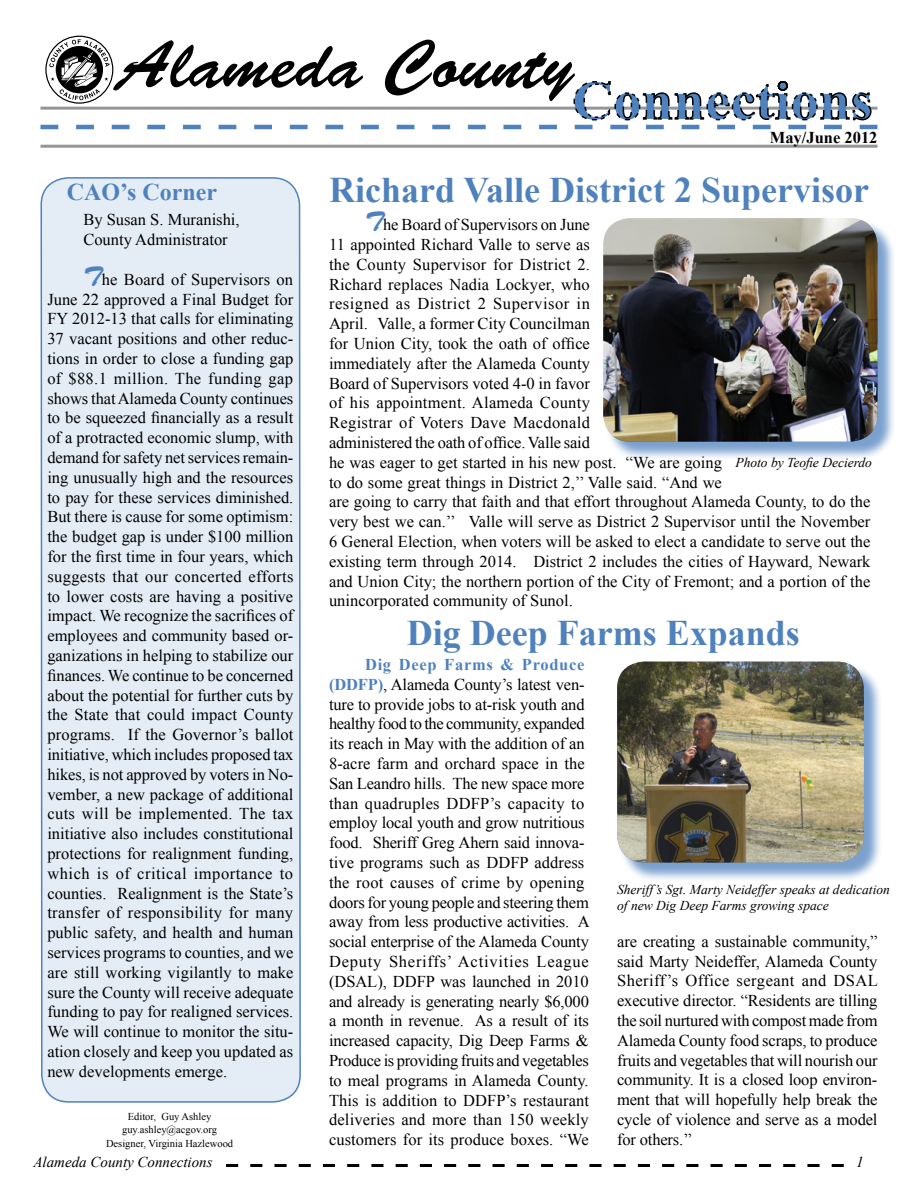
<style>
.page{position:relative;width:918px;height:1188px;background:#fff}
.page>*{position:absolute;margin:0;border:0;box-sizing:border-box;transform-origin:0 0}
.t1{font:67.5px "Brush Script Std";color:#000}
.t2{font:700 36px "Times New Roman";color:#4f81bd}
.t3{font:700 24px "Times New Roman";color:#4f81bd}
.t4{font:16.5px/19.8px "Times New Roman";color:#000}
.t5{font:700 16.5px "Times New Roman";color:#000}
.t6{font:italic 15px "Times New Roman";color:#000}
.t7{font:italic 13.5px/16.2px "Times New Roman";color:#000}
.t8{font:10.5px/13.5px "Times New Roman";color:#000;text-align:center}
.s1{font-family:"Brush Script Std";font-size:27px;color:#4f81bd}
.s2{font-weight:700;color:#4f81bd}
</style>
<div class="page">
<svg style="left:302px;top:1164px;width:542px;height:3px"></svg>
<hr style="left:40px;top:145px;width:838px;height:3px;background:#939598">
<svg style="left:40px;top:35px;width:262px;height:1132px;background:#e5ecf5"></svg>
<svg style="left:40px;top:39px;width:838px;height:90px"></svg>
<div style="left:605px;top:220px;width:292px;height:241px;background:#4f81bd;opacity:.75"></div>
<img style="left:603px;top:218px;width:275px;height:224px">
<div style="left:619px;top:663px;width:264px;height:219px;background:#4f81bd;opacity:.75"></div>
<img style="left:617px;top:662px;width:247px;height:201px">
<h1 class="t1" style="left:118px;top:27px;width:457px">Alameda County</h1>
<p class="t5" style="left:770px;top:126px;width:109px">May/June 2012</p>
<h3 class="t3" style="left:67px;top:176px;width:152px">CAO’s Corner</h3>
<h2 class="t2" style="left:329px;top:165px;width:541px">Richard Valle District 2 Supervisor</h2>
<p class="t4" style="left:83px;top:210px;width:158px">By Susan S. Muranishi,<br>County Administrator</p>
<p class="t4" style="left:47px;top:269px;width:248px;text-align:justify;text-indent:36px"><span class="s1">T</span>he Board of Supervisors on June 22 approved a Final Budget for FY 2012-13 that calls for eliminating 37 vacant positions and other reduc&shy;tions in order to close a funding gap of $88.1 million. The funding gap shows that Alameda County continues to be squeezed financially as a result of a protracted economic slump, with demand for safety net services remain&shy;ing unusually high and the resources to pay for these services diminished.<br>But there is cause for some optimism: the budget gap is under $100 million for the first time in four years, which suggests that our concerted efforts to lower costs are having a positive impact. We recognize the sacrifices of employees and community based or&shy;ganizations in helping to stabilize our finances. We continue to be concerned about the potential for further cuts by the State that could impact County programs. If the Governor’s ballot initiative, which includes proposed tax hikes, is not approved by voters in No&shy;vember, a new package of additional cuts will be implemented. The tax initiative also includes constitutional protections for realignment funding, which is of critical importance to counties. Realignment is the State’s transfer of responsibility for many public safety, and health and human services programs to counties, and we are still working vigilantly to make sure the County will receive adequate funding to pay for realigned services.<br>We will continue to monitor the situ&shy;ation closely and keep you updated as new developments emerge.</p>
<p class="t4" style="left:329px;top:214px;width:543px;text-indent:36px"><span class="s1">T</span>he Board of Supervisors on June<br>11 appointed Richard Valle to serve as<br>the County Supervisor for District 2.<br>Richard replaces Nadia Lockyer, who<br>resigned as District 2 Supervisor in<br>April. Valle, a former City Councilman<br>for Union City, took the oath of office<br>immediately after the Alameda County<br>Board of Supervisors voted 4-0 in favor<br>of his appointment. Alameda County<br>Registrar of Voters Dave Macdonald<br>administered the oath of office. Valle said<br>he was eager to get started in his new post. “We are going<br>to do some great things in District 2,’’ Valle said. “And we<br>are going to carry that faith and that effort throughout Alameda County, to do the very best we can.’’ Valle will serve as District 2 Supervisor until the November 6 General Election, when voters will be asked to elect a candidate to serve out the existing term through 2014. District 2 includes the cities of Hayward, Newark and Union City; the northern portion of the City of Fremont; and a portion of the unincorporated community of Sunol.</p>
<h2 class="t2" style="left:407px;top:608px;width:395px">Dig Deep Farms Expands</h2>
<p class="t7" style="left:735px;top:454px;width:138px">Photo by Teofie Decierdo</p>
<p class="t4" style="left:329px;top:654px;width:262px;text-indent:36px"><span class="s2">Dig Deep Farms &amp; Produce (DDFP)</span>, Alameda County’s latest ven&shy;ture to provide jobs to at-risk youth and healthy food to the community, expanded its reach in May with the addition of an 8-acre farm and orchard space in the San Leandro hills. The new space more than quadruples DDFP’s capacity to employ local youth and grow nutritious food. Sheriff Greg Ahern said innova&shy;tive programs such as DDFP address the root causes of crime by opening doors for young people and steering them away from less productive activities. A social enterprise of the Alameda County Deputy Sheriffs’ Activities League (DSAL), DDFP was launched in 2010 and already is generating nearly $6,000 a month in revenue. As a result of its increased capacity, Dig Deep Farms &amp; Produce is providing fruits and vegetables to meal programs in Alameda County.<br>This is addition to DDFP’s restaurant deliveries and more than 150 weekly customers for its produce boxes. “We</p>
<p class="t7" style="left:617px;top:881px;width:274px">Sheriff’s Sgt. Marty Neideffer speaks at dedication of new Dig Deep Farms growing space</p>
<p class="t4" style="left:617px;top:931px;width:262px;text-align:justify">are creating a sustainable community,” said Marty Neideffer, Alameda County Sheriff’s Office sergeant and DSAL executive director. “Residents are tilling the soil nurtured with compost made from Alameda County food scraps, to produce fruits and vegetables that will nourish our community. It is a closed loop environ&shy;ment that will hopefully help break the cycle of violence and serve as a model for others.’’</p>
<p class="t8" style="left:106px;top:1109px;width:129px">Editor, Guy Ashley guy.ashley@acgov.org<br>Designer, Virginia Hazlewood</p>
<p class="t6" style="left:33px;top:1152px;width:181px">Alameda County Connections</p>
<p class="t6" style="left:856px;top:1152px;width:9px">1</p>
</div>
